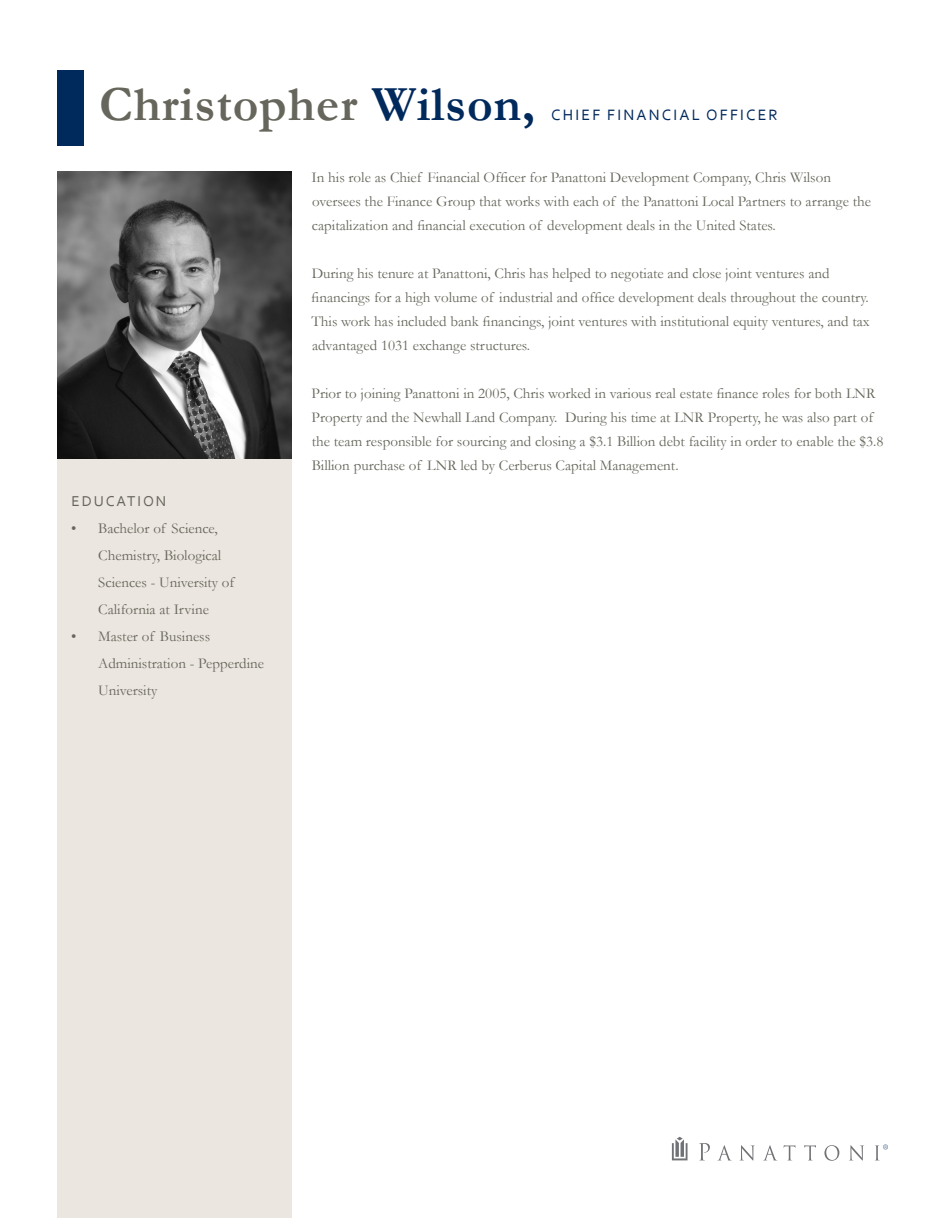
<style>
.page{position:relative;width:951px;height:1221px;background:#fff}
.page>*{position:absolute;margin:0;border:0;box-sizing:border-box;transform-origin:0 0}
.t1{font:700 49.5px "Garamond";letter-spacing:.02em;color:#66665c}
.t2{font:15.75px "Corbel";letter-spacing:.14em;color:#00295c}
.t3{font:15px/24px "Garamond";color:#66665c}
.Captions{font:15px "Corbel";letter-spacing:.13em;color:#66665c}
.s1{color:#00295c}
</style>
<div class="page">
<svg style="left:699px;top:1143px;width:11px;height:17px"></svg>
<svg style="left:718px;top:1145px;width:13px;height:15px"></svg>
<svg style="left:740px;top:1145px;width:15px;height:16px"></svg>
<svg style="left:764px;top:1145px;width:12px;height:15px"></svg>
<svg style="left:783px;top:1145px;width:12px;height:15px"></svg>
<svg style="left:804px;top:1145px;width:12px;height:15px"></svg>
<svg style="left:824px;top:1145px;width:15px;height:16px"></svg>
<svg style="left:849px;top:1145px;width:15px;height:16px"></svg>
<svg style="left:672px;top:1137px;width:16px;height:23px"></svg>
<svg style="left:875px;top:1144px;width:13px;height:16px"></svg>
<div style="left:58px;top:454px;width:234px;height:764px;background:#ebe6df"></div>
<img style="left:58px;top:171px;width:234px;height:288px">
<div style="left:57px;top:70px;width:27px;height:76px;background:#00295c"></div>
<p class="t1" style="left:99px;top:71px;width:438px">Christopher <span class="s1">Wilson,</span></p>
<p class="t2" style="left:551px;top:105px;width:228px">CHIEF FINANCIAL OFFICER</p>
<p class="Captions" style="left:72px;top:492px;width:96px">EDUCATION</p>
<p class="t3" style="left:98px;top:515px;width:138px;line-height:27px;text-indent:-27px">• Bachelor of Science,<br>Chemistry, Biological<br>Sciences - University of<br>California at Irvine</p>
<p class="t3" style="left:98px;top:623px;width:167px;line-height:27px;text-indent:-27px">• Master of Business<br>Administration - Pepperdine<br>University</p>
<p class="t3" style="left:312px;top:165px;width:561px">In his role as Chief Financial Officer for Panattoni Development Company, Chris Wilson oversees the Finance Group that works with each of the Panattoni Local Partners to arrange the capitalization and financial execution of development deals in the United States.</p>
<p class="t3" style="left:311px;top:261px;width:560px">During his tenure at Panattoni, Chris has helped to negotiate and close joint ventures and financings for a high volume of industrial and office development deals throughout the country.<br>This work has included bank financings, joint ventures with institutional equity ventures, and tax advantaged 1031 exchange structures.</p>
<p class="t3" style="left:312px;top:381px;width:573px">Prior to joining Panattoni in 2005, Chris worked in various real estate finance roles for both LNR Property and the Newhall Land Company. During his time at LNR Property, he was also part of the team responsible for sourcing and closing a $3.1 Billion debt facility in order to enable the $3.8<br>Billion purchase of LNR led by Cerberus Capital Management.</p>
</div>
